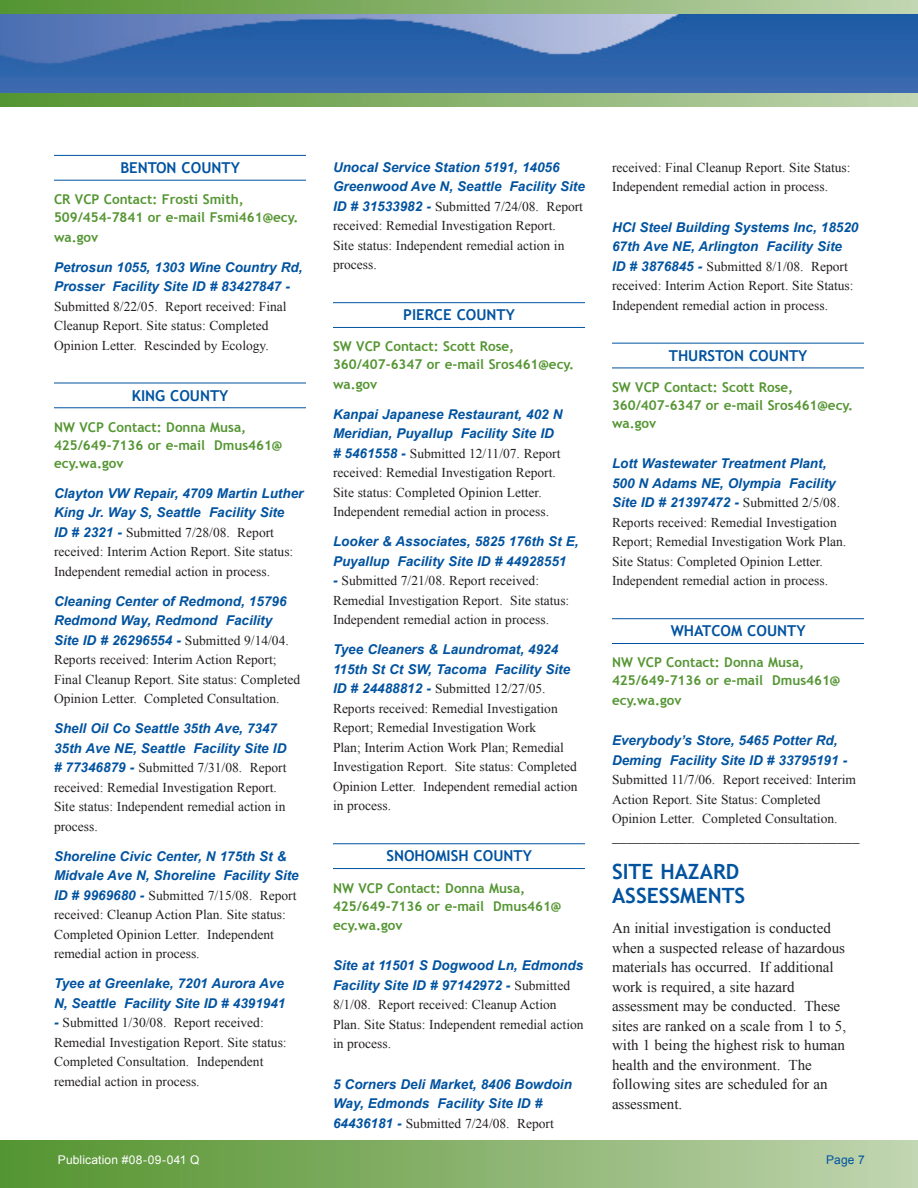
<style>
.page{position:relative;width:918px;height:1188px;background:#fff}
.page>*{position:absolute;margin:0;border:0;box-sizing:border-box;transform-origin:0 0}
.HEADERS{font:700 21px "Trebuchet MS";color:#0153a0}
.Return_Address{font:15px/19.5px "Times New Roman";color:#231f20}
.County_Subhead{font:700 15px "Trebuchet MS";color:#0153a0}
.County_Name_Add_BLUE{font:15px "Myriad Pro";color:#231f20}
.Return_Address-2{font:13.5px/19.5px "Times New Roman";color:#231f20}
.County_Name_Add_BLUE-2{font:13.5px/19.5px "Times New Roman";color:#231f20}
.County_Name_Add_BLUE-3{font:700 13.5px/18px "Trebuchet MS";color:#549532}
.Return_Address-3{font:italic 700 13.5px/19.5px "Arial";color:#0153a0}
.County_Name_Add_BLUE-4{font:italic 700 13.5px/19.5px "Arial";color:#0153a0}
.PUB___Pg__s{font:12px "Arial";letter-spacing:.015em;color:#fff}
.PUB___Pg__s-2{font:12px "Arial";color:#0153a0}
.s1{font-family:"Arial";font-weight:700;font-style:italic;color:#0153a0}
.s2{font-family:"Times New Roman";font-weight:400;font-style:normal;color:#231f20}
</style>
<div class="page">
<img style="left:0;top:14px;width:918px;height:79px">
<svg style="left:0;top:0;width:918px;height:14px;background:#89b26d"></svg>
<svg style="left:0;top:93px;width:918px;height:13px;background:#89b26d"></svg>
<div style="left:0;top:1140px;width:918px;height:48px;background:linear-gradient(to right,#53922d,#c0d3af)"></div>
<hr style="left:333px;top:302px;width:252px;height:1px;background:#0153a0">
<hr style="left:333px;top:327px;width:252px;height:1px;background:#0153a0">
<hr style="left:333px;top:843px;width:252px;height:1px;background:#0153a0">
<hr style="left:333px;top:868px;width:252px;height:1px;background:#0153a0">
<hr style="left:612px;top:343px;width:252px;height:1px;background:#0153a0">
<hr style="left:612px;top:368px;width:252px;height:1px;background:#0153a0">
<hr style="left:612px;top:618px;width:252px;height:1px;background:#0153a0">
<hr style="left:612px;top:643px;width:252px;height:1px;background:#0153a0">
<hr style="left:54px;top:155px;width:252px;height:1px;background:#0153a0">
<hr style="left:54px;top:180px;width:252px;height:1px;background:#0153a0">
<hr style="left:54px;top:383px;width:252px;height:1px;background:#0153a0">
<hr style="left:54px;top:407px;width:252px;height:1px;background:#0153a0">
<p class="County_Subhead" style="left:120px;top:158px;width:121px">benton County</p>
<p class="County_Name_Add_BLUE-3" style="left:54px;top:190px;width:246px">CR VCP Contact: Frosti Smith,<br>509/454-7841 or e-mail Fsmi461@ecy.</p>
<p class="County_Name_Add_BLUE-3" style="left:54px;top:228px;width:46px">wa.gov</p>
<p class="Return_Address-2" style="left:54px;top:257px;width:250px"><span class="s1">Petrosun 1055, 1303 Wine Country Rd, Prosser Facility Site ID # 83427847 - </span>Submitted 8/22/05. Report received: Final Cleanup Report. Site status: Completed Opinion Letter. Rescinded by Ecology.</p>
<p class="County_Subhead" style="left:132px;top:386px;width:98px">king County</p>
<p class="County_Name_Add_BLUE-3" style="left:54px;top:418px;width:230px">NW VCP Contact: Donna Musa,<br>425/649-7136 or e-mail Dmus461@ ecy.wa.gov</p>
<p class="Return_Address-2" style="left:54px;top:483px;width:251px"><span class="s1">Clayton VW Repair, 4709 Martin Luther King Jr. Way S, Seattle Facility Site<br>ID # 2321 -</span> Submitted 7/28/08. Report received: Interim Action Report. Site status:<br>Independent remedial action in process.</p>
<p class="Return_Address-2" style="left:54px;top:591px;width:248px"><span class="s1">Cleaning Center of Redmond, 15796<br>Redmond Way, Redmond Facility Site ID # 26296554 -</span> Submitted 9/14/04.<br>Reports received: Interim Action Report; Final Cleanup Report. Site status: Completed Opinion Letter. Completed Consultation.</p>
<p class="Return_Address-2" style="left:54px;top:719px;width:234px"><span class="s1">Shell Oil Co Seattle 35th Ave, 7347<br>35th Ave NE, Seattle Facility Site ID # 77346879 -</span> Submitted 7/31/08. Report received: Remedial Investigation Report.<br>Site status: Independent remedial action in process.</p>
<p class="Return_Address-2" style="left:54px;top:846px;width:246px"><span class="s1">Shoreline Civic Center, N 175th St &amp; Midvale Ave N, Shoreline Facility Site ID # 9969680 -</span> Submitted 7/15/08. Report received: Cleanup Action Plan. Site status:<br>Completed Opinion Letter. Independent remedial action in process.</p>
<p class="Return_Address-3" style="left:54px;top:974px;width:233px">Tyee at Greenlake, 7201 Aurora Ave<br>N, Seattle Facility Site ID # 4391941</p>
<p class="Return_Address-2" style="left:54px;top:1013px;width:234px"><span class="s1">-</span> Submitted 1/30/08. Report received:<br>Remedial Investigation Report. Site status:<br>Completed Consultation. Independent remedial action in process.</p>
<p class="Return_Address-2" style="left:333px;top:157px;width:253px"><span class="s1">Unocal Service Station 5191, 14056<br>Greenwood Ave N, Seattle Facility Site ID # 31533982 -</span> Submitted 7/24/08. Report received: Remedial Investigation Report.<br>Site status: Independent remedial action in process.</p>
<p class="County_Subhead" style="left:403px;top:306px;width:113px">pierce County</p>
<p class="County_Name_Add_BLUE-3" style="left:333px;top:338px;width:243px">SW VCP Contact: Scott Rose,<br>360/407-6347 or e-mail Sros461@ecy.</p>
<p class="County_Name_Add_BLUE-3" style="left:333px;top:375px;width:46px">wa.gov</p>
<p class="Return_Address-2" style="left:333px;top:404px;width:231px"><span class="s1">Kanpai Japanese Restaurant, 402 N Meridian, Puyallup Facility Site ID # 5461558 -</span> Submitted 12/11/07. Report received: Remedial Investigation Report.<br>Site status: Completed Opinion Letter.<br>Independent remedial action in process.</p>
<p class="Return_Address-3" style="left:333px;top:532px;width:247px">Looker &amp; Associates, 5825 176th St E,<br>Puyallup Facility Site ID # 44928551</p>
<p class="Return_Address-2" style="left:333px;top:571px;width:238px"><span class="s1">-</span> Submitted 7/21/08. Report received:<br>Remedial Investigation Report. Site status:<br>Independent remedial action in process.</p>
<p class="Return_Address-2" style="left:333px;top:640px;width:246px"><span class="s1">Tyee Cleaners &amp; Laundromat, 4924<br>115th St Ct SW, Tacoma Facility Site ID # 24488812 -</span> Submitted 12/27/05.<br>Reports received: Remedial Investigation Report; Remedial Investigation Work<br>Plan; Interim Action Work Plan; Remedial Investigation Report. Site status: Completed Opinion Letter. Independent remedial action in process.</p>
<p class="County_Subhead" style="left:386px;top:847px;width:147px">snohomish County</p>
<p class="County_Name_Add_BLUE-3" style="left:333px;top:879px;width:230px">NW VCP Contact: Donna Musa,<br>425/649-7136 or e-mail Dmus461@</p>
<p class="County_Name_Add_BLUE-3" style="left:333px;top:916px;width:71px">ecy.wa.gov</p>
<p class="County_Name_Add_BLUE-2" style="left:333px;top:956px;width:252px"><span class="s1">Site at 11501 S Dogwood Ln, Edmonds Facility Site ID # 97142972 -</span> Submitted 8/1/08. Report received: Cleanup Action Plan. Site Status: Independent remedial action in process.</p>
<p class="County_Name_Add_BLUE-4" style="left:333px;top:1075px;width:240px">5 Corners Deli Market, 8406 Bowdoin<br>Way, Edmonds Facility Site ID #<br>64436181 - <span class="s2">Submitted 7/24/08. Report</span></p>
<p class="County_Name_Add_BLUE-2" style="left:612px;top:157px;width:240px">received: Final Cleanup Report. Site Status:<br>Independent remedial action in process.</p>
<p class="County_Name_Add_BLUE-2" style="left:612px;top:217px;width:248px"><span class="s1">HCI Steel Building Systems Inc, 18520<br>67th Ave NE, Arlington Facility Site ID # 3876845 -</span> Submitted 8/1/08. Report received: Interim Action Report. Site Status:<br>Independent remedial action in process.</p>
<p class="County_Subhead" style="left:669px;top:346px;width:140px">thurston County</p>
<p class="County_Name_Add_BLUE-3" style="left:612px;top:378px;width:243px">SW VCP Contact: Scott Rose,<br>360/407-6347 or e-mail Sros461@ecy. wa.gov</p>
<p class="County_Name_Add_BLUE-2" style="left:612px;top:454px;width:236px"><span class="s1">Lott Wastewater Treatment Plant, 500 N Adams NE, Olympia Facility Site ID # 21397472 -</span> Submitted 2/5/08.<br>Reports received: Remedial Investigation Report; Remedial Investigation Work Plan.<br>Site Status: Completed Opinion Letter.<br>Independent remedial action in process.</p>
<p class="County_Subhead" style="left:671px;top:622px;width:136px">whatcom County</p>
<p class="County_Name_Add_BLUE-3" style="left:612px;top:654px;width:230px">NW VCP Contact: Donna Musa,<br>425/649-7136 or e-mail Dmus461@</p>
<p class="County_Name_Add_BLUE-3" style="left:612px;top:691px;width:71px">ecy.wa.gov</p>
<p class="County_Name_Add_BLUE-2" style="left:612px;top:731px;width:246px"><span class="s1">Everybody’s Store, 5465 Potter Rd, Deming Facility Site ID # 33795191 - </span>Submitted 11/7/06. Report received: Interim Action Report. Site Status: Completed Opinion Letter. Completed Consultation.</p>
<p class="HEADERS" style="left:612px;top:859px;width:11px">SITE</p>
<p class="HEADERS" style="left:660px;top:859px;width:81px">HAZARD</p>
<p class="HEADERS" style="left:612px;top:883px;width:27px">ASSESSMENTS</p>
<p class="Return_Address" style="left:612px;top:918px;width:236px">An initial investigation is conducted when a suspected release of hazardous materials has occurred. If additional work is required, a site hazard assessment may be conducted. These sites are ranked on a scale from 1 to 5, with 1 being the highest risk to human health and the environment. The following sites are scheduled for an assessment.</p>
<p class="County_Name_Add_BLUE" style="left:612px;top:828px;width:249px">_________________________________</p>
<p class="PUB___Pg__s" style="left:58px;top:1152px;width:143px">Publication #08-09-041 Q</p>
<p class="PUB___Pg__s-2" style="left:826px;top:1152px;width:40px">Page 7</p>
</div>
